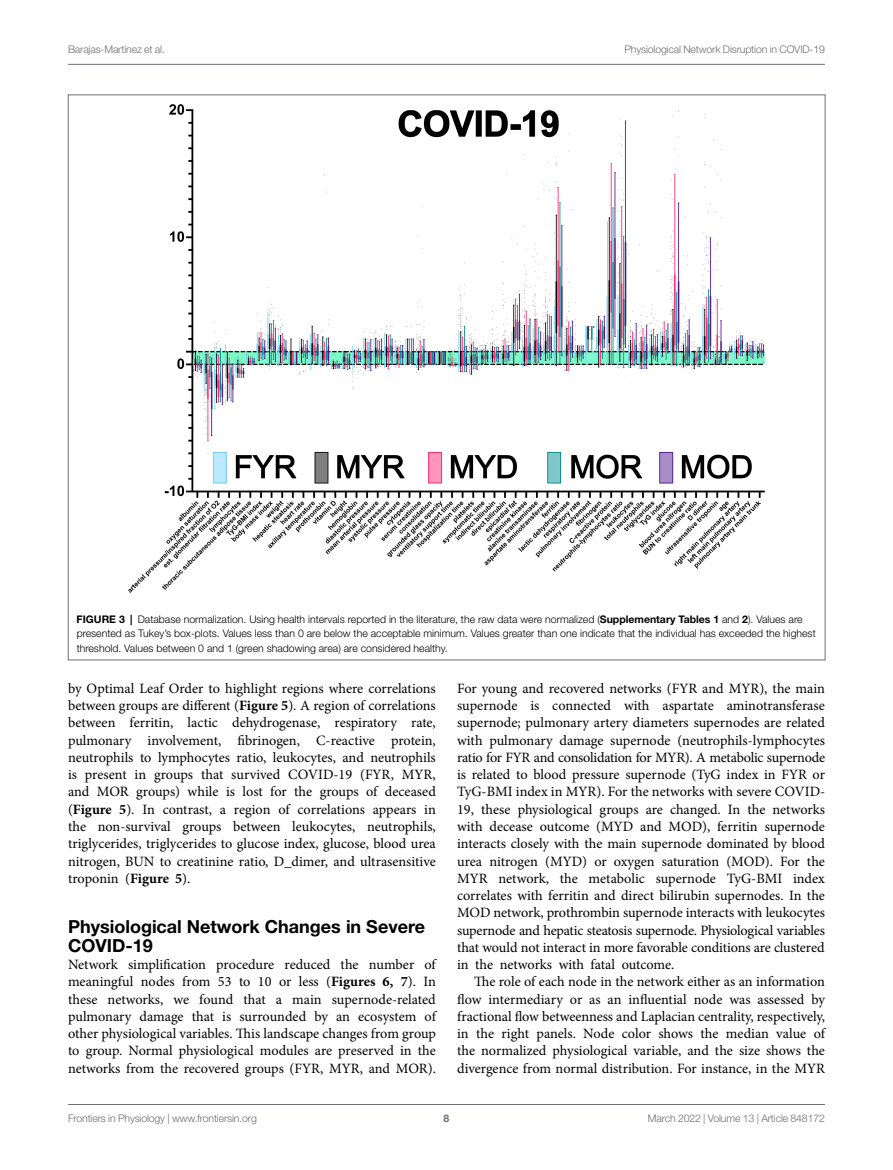
<style>
.page{position:relative;width:893px;height:1170px;background:#fff}
.page>*{position:absolute;margin:0;border:0;box-sizing:border-box;transform-origin:0 0}
.HEAD_2{font:700 18px/18.8px "Helvetica Neue LT Std";color:#000}
.TEXT_FLUSH{font:14.25px/17.2px "Minion Pro";letter-spacing:-.005em;color:#000;text-align:justify}
.TEXT{font:14.25px/17.2px "Minion Pro";letter-spacing:-.005em;color:#000;text-align:justify}
.FIG_LEG{font:300 10.5px/14.2px "Helvetica Neue LT Std";color:#000}
.t1{font:300 10.5px "Helvetica Neue LT Std";letter-spacing:-.015em;color:#6d6e71}
.t2{font:700 10.5px "Helvetica Neue LT Std";color:#6d6e71}
.s1{font-weight:700}
</style>
<div class="page">
<hr style="left:68px;top:64px;width:757px;height:1px;background:#6d6e71">
<hr style="left:68px;top:1104px;width:757px;height:1px;background:#6d6e71">
<img style="left:128px;top:104px;width:637px;height:489px">
<p class="t1" style="left:68px;top:42px;width:98px">Barajas-Martínez et al.</p>
<p class="t1" style="left:624px;top:42px;width:202px">Physiological Network Disruption in COVID-19</p>
<p class="FIG_LEG" style="left:77px;top:612px;width:741px"><span class="s1">FIGURE 3 |</span> Database normalization. Using health intervals reported in the literature, the raw data were normalized (<span class="s1">Supplementary Tables 1</span> and <span class="s1">2</span>). Values are presented as Tukey’s box-plots. Values less than 0 are below the acceptable minimum. Values greater than one indicate that the individual has exceeded the highest threshold. Values between 0 and 1 (green shadowing area) are considered healthy.</p>
<p class="TEXT_FLUSH" style="left:68px;top:679px;width:369px">by Optimal Leaf Order to highlight regions where correlations between groups are different (<span class="s1">Figure 5</span>). A region of correlations between ferritin, lactic dehydrogenase, respiratory rate, pulmonary involvement, fibrinogen, C-reactive protein, neutrophils to lymphocytes ratio, leukocytes, and neutrophils is present in groups that survived COVID-19 (FYR, MYR, and MOR groups) while is lost for the groups of deceased (<span class="s1">Figure 5</span>). In contrast, a region of correlations appears in the non-survival groups between leukocytes, neutrophils, triglycerides, triglycerides to glucose index, glucose, blood urea nitrogen, BUN to creatinine ratio, D_dimer, and ultrasensitive troponin (<span class="s1">Figure 5</span>).</p>
<p class="HEAD_2" style="left:68px;top:916px;width:358px">Physiological Network Changes in Severe<br>COVID-19</p>
<p class="TEXT_FLUSH" style="left:68px;top:955px;width:369px">Network simplification procedure reduced the number of meaningful nodes from 53 to 10 or less (<span class="s1">Figures 6, 7</span>). In these networks, we found that a main supernode-related pulmonary damage that is surrounded by an ecosystem of other physiological variables. This landscape changes from group to group. Normal physiological modules are preserved in the networks from the recovered groups (FYR, MYR, and MOR).</p>
<p class="TEXT_FLUSH" style="left:457px;top:679px;width:370px">For young and recovered networks (FYR and MYR), the main supernode is connected with aspartate aminotransferase supernode; pulmonary artery diameters supernodes are related with pulmonary damage supernode (neutrophils-lymphocytes ratio for FYR and consolidation for MYR). A metabolic supernode is related to blood pressure supernode (TyG index in FYR or TyG-BMI index in MYR). For the networks with severe COVID-19, these physiological groups are changed. In the networks with decease outcome (MYD and MOD), ferritin supernode interacts closely with the main supernode dominated by blood urea nitrogen (MYD) or oxygen saturation (MOD). For the MYR network, the metabolic supernode TyG-BMI index correlates with ferritin and direct bilirubin supernodes. In the MOD network, prothrombin supernode interacts with leukocytes supernode and hepatic steatosis supernode. Physiological variables that would not interact in more favorable conditions are clustered in the networks with fatal outcome.</p>
<p class="TEXT" style="left:457px;top:973px;width:370px;text-indent:17px">The role of each node in the network either as an information flow intermediary or as an influential node was assessed by fractional flow betweenness and Laplacian centrality, respectively, in the right panels. Node color shows the median value of the normalized physiological variable, and the size shows the divergence from normal distribution. For instance, in the MYR</p>
<p class="t1" style="left:68px;top:1111px;width:190px">Frontiers in Physiology | www.frontiersin.org</p>
<p class="t2" style="left:444px;top:1111px;width:7px">8</p>
<p class="t1" style="left:648px;top:1111px;width:178px">March 2022 | Volume 13 | Article 848172</p>
</div>
